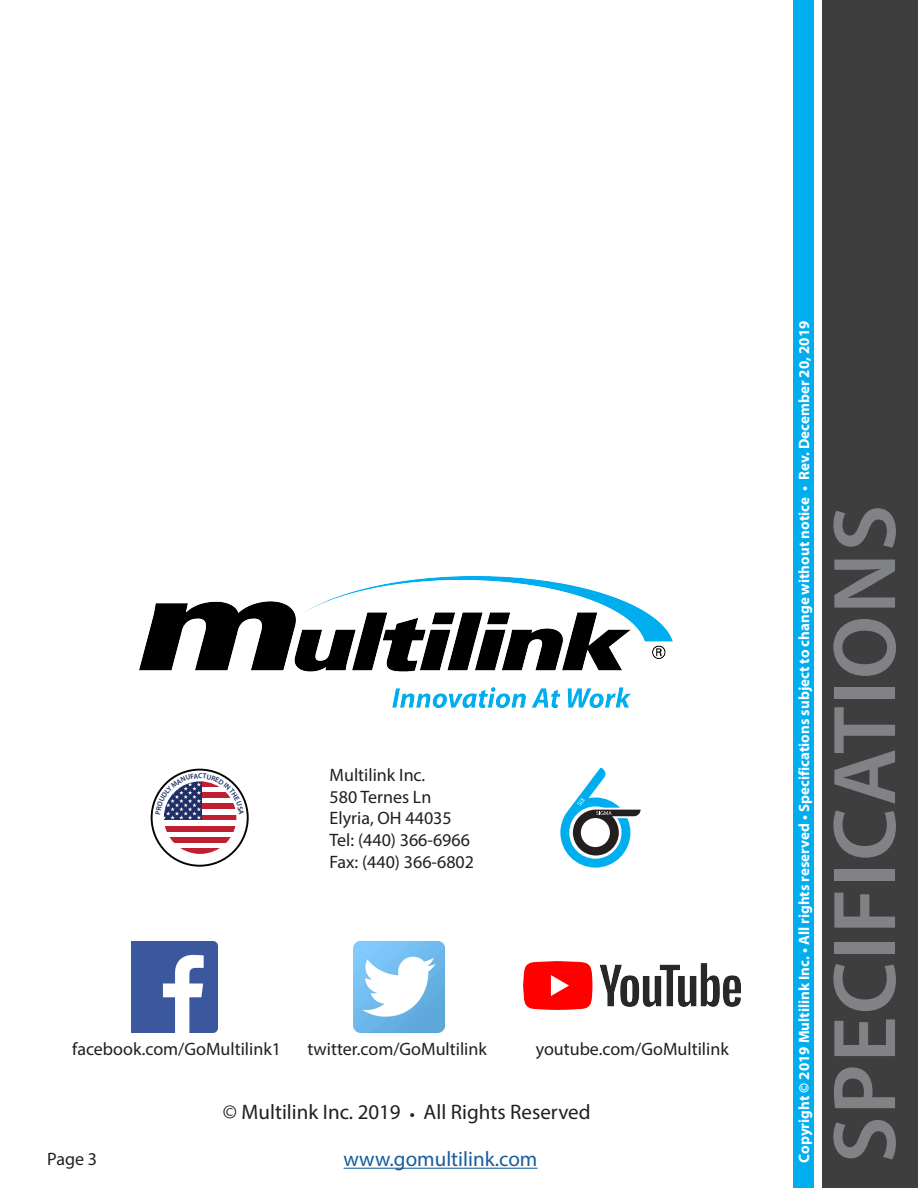
<style>
.page{position:relative;width:918px;height:1188px;background:#fff}
.page>*{position:absolute;margin:0;border:0;box-sizing:border-box;transform-origin:0 0}
.t1{font:600 90px "Myriad Pro";letter-spacing:.02em;color:#808285}
.t2{font:21px "Myriad Pro";color:#231f20}
.t3{font:21px "Myriad Pro";color:#175d9e}
.t4{font:18px/21.6px "Myriad Pro";color:#231f20}
.t5{font:700 15px "Myriad Pro";color:#fff}
.s1{font-weight:700;font-size:15px}
</style>
<div class="page">
<img style="left:140px;top:576px;width:533px;height:131px">
<svg style="left:560px;top:768px;width:81px;height:100px"></svg>
<img style="left:131px;top:941px;width:86px;height:91px">
<img style="left:353px;top:942px;width:91px;height:90px">
<img style="left:524px;top:961px;width:217px;height:49px">
<div style="left:823px;top:0;width:95px;height:1188px;background:#3e3e3f"></div>
<div style="left:793px;top:0;width:21px;height:1188px;background:#00aeef"></div>
<hr style="left:344px;top:1168px;width:194px;height:1px;background:#175d9e">
<svg style="left:152px;top:770px;width:96px;height:96px"></svg>
<div style="left:151px;top:769px;width:98px;height:98px;border:2px solid #040503;border-radius:50%"></div>
<div style="left:164px;top:820px;width:72px;height:6px;background:#fff"></div>
<div style="left:164px;top:826px;width:72px;height:6px;background:#c01f32"></div>
<div style="left:164px;top:832px;width:72px;height:5px;background:#fff"></div>
<svg style="left:164px;top:837px;width:72px;height:6px"></svg>
<div style="left:164px;top:843px;width:72px;height:6px;background:#fff"></div>
<svg style="left:164px;top:849px;width:72px;height:5px"></svg>
<svg style="left:155px;top:773px;width:89px;height:47px"></svg>
<p class="t4" style="left:330px;top:764px;width:146px">Multilink Inc.<br>580 Ternes Ln<br>Elyria, OH 44035<br>Tel: (440) 366-6966<br>Fax: (440) 366-6802</p>
<p class="t4" style="left:72px;top:1038px;width:210px">facebook.com/GoMultilink1</p>
<p class="t4" style="left:307px;top:1038px;width:181px">twitter.com/GoMultilink</p>
<p class="t4" style="left:536px;top:1038px;width:195px">youtube.com/GoMultilink</p>
<p class="t4" style="left:47px;top:1148px;width:51px">Page 3</p>
<p class="t2" style="left:223px;top:1099px;width:369px">© Multilink Inc. 2019 <span class="s1">•</span> All Rights Reserved</p>
<p class="t3" style="left:344px;top:1146px;width:195px">www.gomultilink.com</p>
<p class="t5" style="left:794px;top:1162px;width:843px;rotate:-90deg">Copyright © 2019 Multilink Inc. • All rights reserved • Specifications subject to change without notice • Rev. December 20, 2019</p>
<h1 class="t1" style="left:808px;top:1163px;width:660px;rotate:-90deg">SPECIFICATIONS</h1>
</div>
